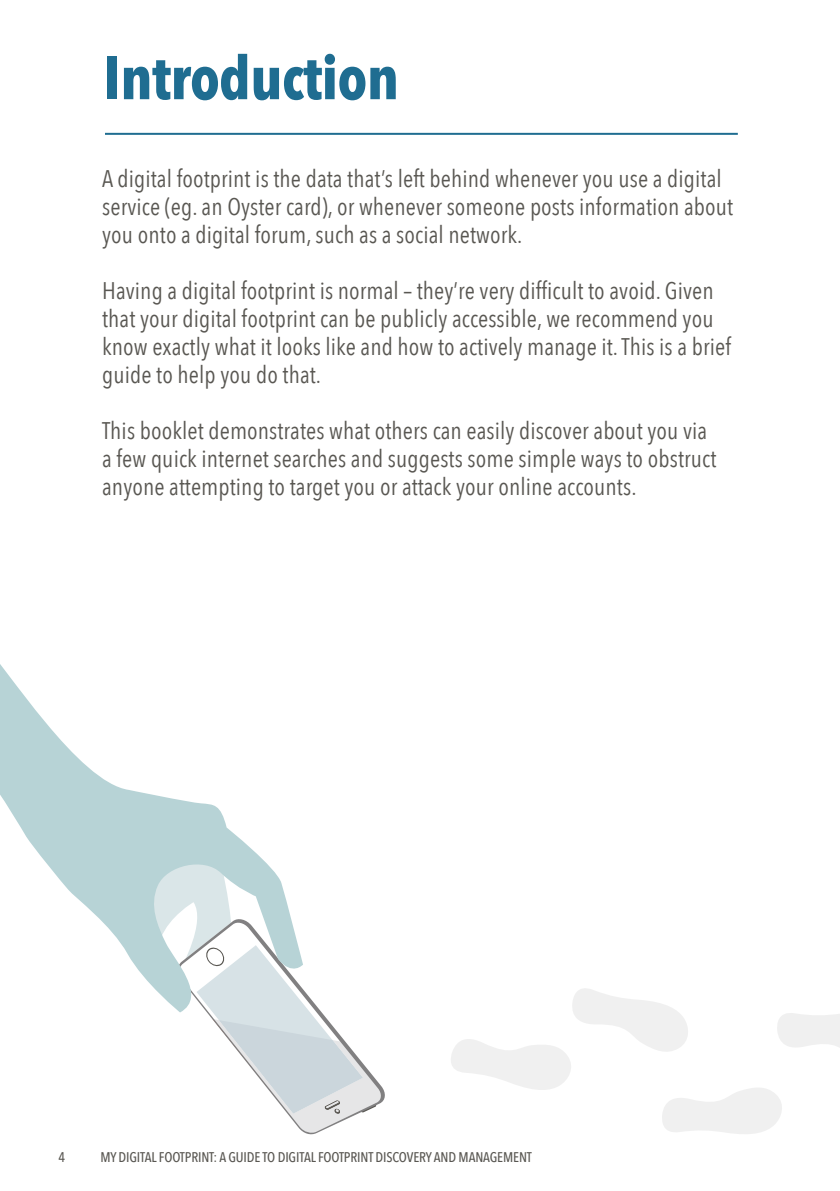
<style>
.page{position:relative;width:840px;height:1191px;background:#fff}
.page>*{position:absolute;margin:0;border:0;box-sizing:border-box;transform-origin:0 0}
.t1{font:700 60px "Avenir Next Condensed";letter-spacing:-.01em;color:#1f6d91}
.t2{font:24px/28px "Avenir Next Condensed";letter-spacing:.005em;color:#595752}
.t3{font:500 14px "Avenir Next Condensed";letter-spacing:-.01em;color:#595752}
</style>
<div class="page">
<hr style="left:105px;top:133px;width:632px;height:2px;background:#1f6d91">
<svg style="left:180px;top:989px;width:205px;height:146px"></svg>
<svg style="left:0;top:664px;width:303px;height:348px"></svg>
<svg style="left:451px;top:988px;width:388px;height:146px"></svg>
<h1 class="t1" style="left:103px;top:41px;width:297px">Introduction</h1>
<p class="t2" style="left:102px;top:164px;width:632px">A digital footprint is the data that’s left behind whenever you use a digital service (eg. an Oyster card), or whenever someone posts information about you onto a digital forum, such as a social network.</p>
<p class="t2" style="left:102px;top:276px;width:630px">Having a digital footprint is normal – they’re very difficult to avoid. Given that your digital footprint can be publicly accessible, we recommend you know exactly what it looks like and how to actively manage it. This is a brief guide to help you do that.</p>
<p class="t2" style="left:102px;top:416px;width:615px">This booklet demonstrates what others can easily discover about you via a few quick internet searches and suggests some simple ways to obstruct anyone attempting to target you or attack your online accounts.</p>
<p class="t3" style="left:58px;top:1149px;width:8px">4</p>
<p class="t3" style="left:100px;top:1149px;width:433px">MY DIGITAL FOOTPRINT: A GUIDE TO DIGITAL FOOTPRINT DISCOVERY AND MANAGEMENT</p>
</div>
